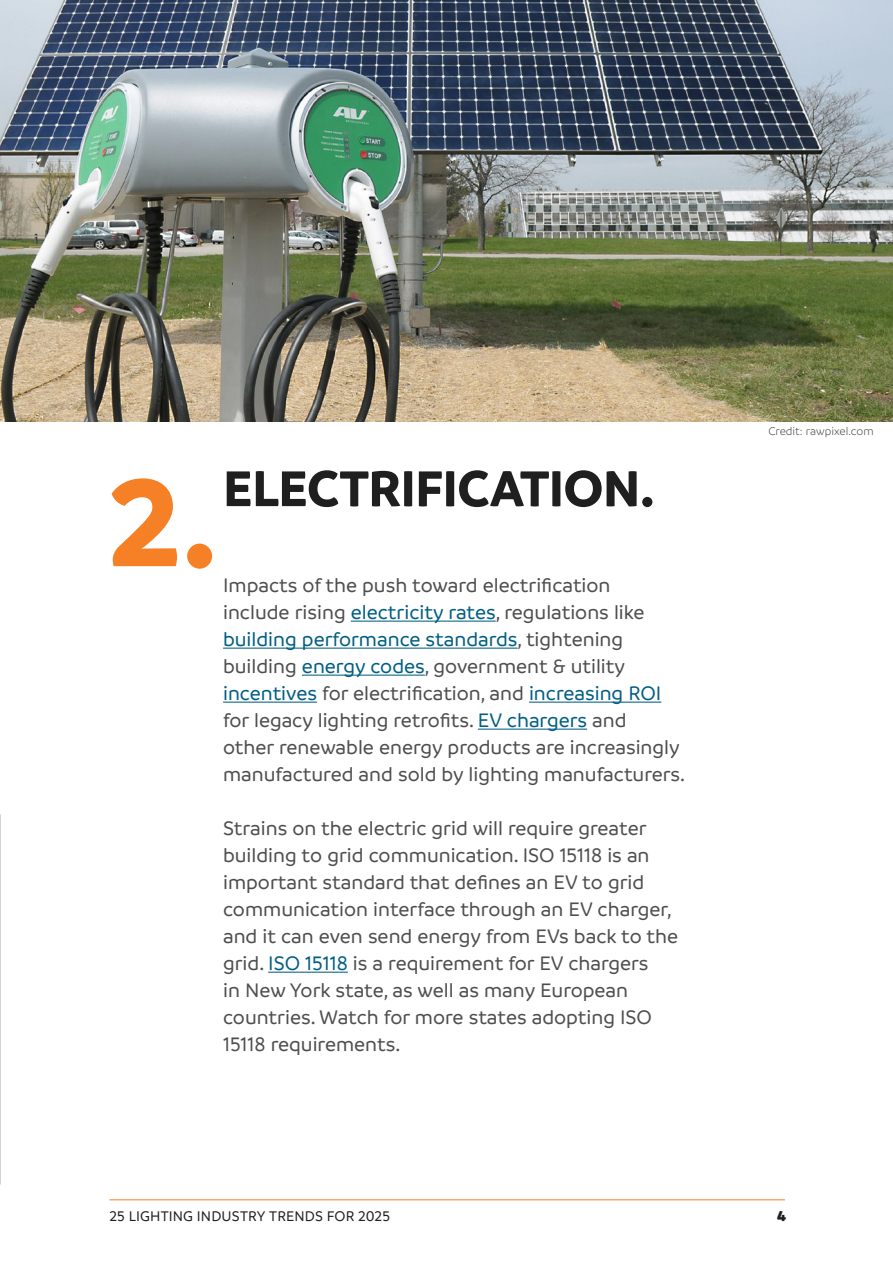
<style>
.page{position:relative;width:893px;height:1263px;background:#fff}
.page>*{position:absolute;margin:0;border:0;box-sizing:border-box;transform-origin:0 0}
.t1{font:700 132px "Branding";color:#f58026}
.t2{font:700 54px "Branding";letter-spacing:-.01em;color:#1f1f20}
.t3{font:500 21px/27px "Branding";color:#4d4e4e}
.t4{font:500 15px "Branding";letter-spacing:.01em;color:#1f1f20}
.t5{font:900 15px "Branding";color:#1f1f20}
.t6{font:300 12px "Branding";color:#4d4e4e}
.s1{color:#005e83}
</style>
<div class="page">
<hr style="left:110px;top:1199px;width:675px;height:1px;background:#f58026">
<hr style="left:892px;top:965px;width:1px;height:219px;background:#4d4e4e">
<img style="left:0;top:0;width:893px;height:421px">
<hr style="left:351px;top:621px;width:145px;height:1px;background:#005e83">
<hr style="left:223px;top:648px;width:295px;height:1px;background:#005e83">
<hr style="left:302px;top:675px;width:123px;height:1px;background:#005e83">
<hr style="left:223px;top:702px;width:94px;height:1px;background:#005e83">
<hr style="left:529px;top:702px;width:132px;height:1px;background:#005e83">
<hr style="left:478px;top:729px;width:109px;height:1px;background:#005e83">
<hr style="left:268px;top:972px;width:80px;height:1px;background:#005e83">
<img style="left:0;top:814px;width:1px;height:370px">
<h1 class="t1" style="left:108px;top:447px;width:110px">2.</h1>
<h2 class="t2" style="left:223px;top:457px;width:433px">ELECTRIFICATION.</h2>
<p class="t3" style="left:223px;top:572px;width:463px">Impacts of the push toward electrification<br>include rising <span class="s1">electricity rates</span>, regulations like <span class="s1">building performance standards</span>, tightening building <span class="s1">energy codes</span>, government &amp; utility <span class="s1">incentives</span> for electrification, and <span class="s1">increasing ROI </span>for legacy lighting retrofits. <span class="s1">EV chargers</span> and<br>other renewable energy products are increasingly manufactured and sold by lighting manufacturers.</p>
<p class="t3" style="left:223px;top:815px;width:457px">Strains on the electric grid will require greater building to grid communication. ISO 15118 is an important standard that defines an EV to grid communication interface through an EV charger, and it can even send energy from EVs back to the grid. <span class="s1">ISO 15118</span> is a requirement for EV chargers<br>in New York state, as well as many European countries. Watch for more states adopting ISO 15118 requirements.</p>
<p class="t6" style="left:768px;top:425px;width:107px">Credit: rawpixel.com</p>
<p class="t4" style="left:110px;top:1208px;width:282px">25 LIGHTING INDUSTRY TRENDS FOR 2025</p>
<p class="t5" style="left:777px;top:1207px;width:10px">4</p>
</div>
